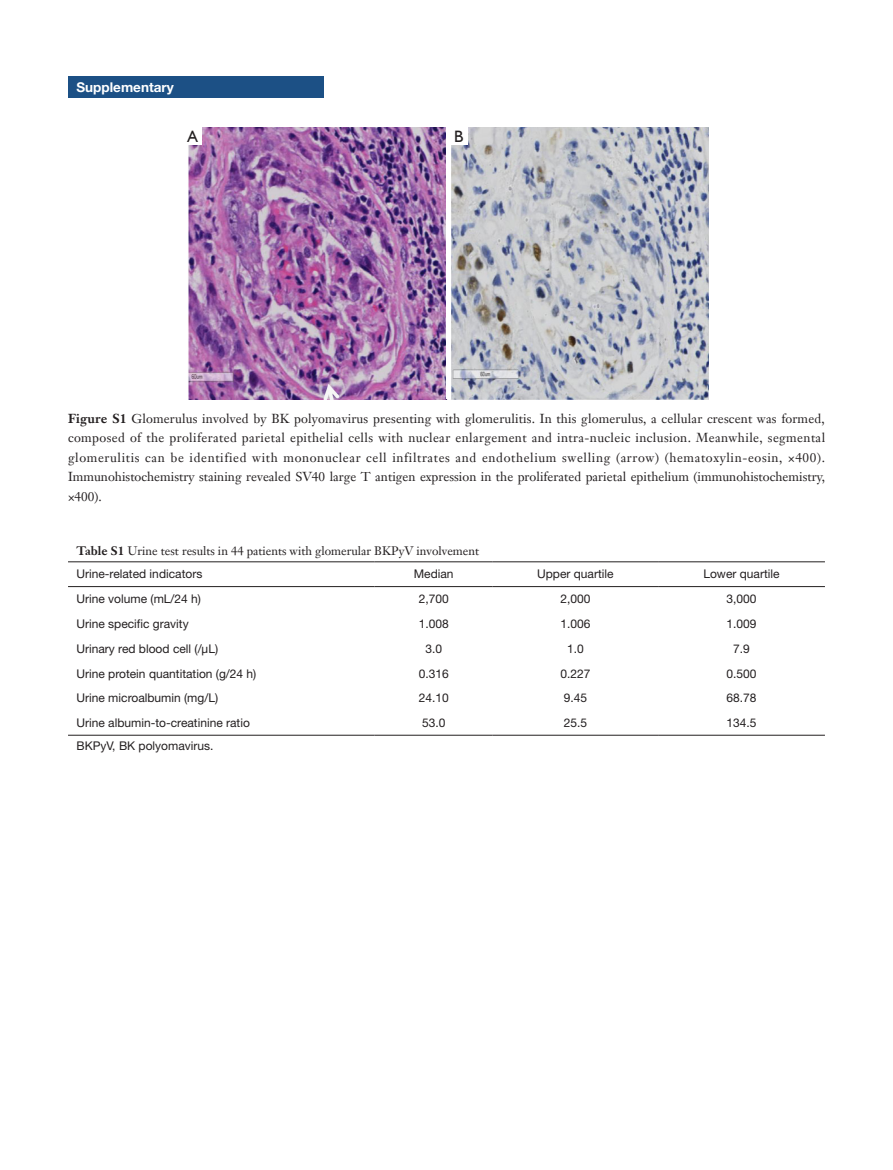
<style>
.page{position:relative;width:893px;height:1170px;background:#fff}
.page>*{position:absolute;margin:0;border:0;box-sizing:border-box;transform-origin:0 0}
.Cite{font:16.5px "Humanist 521 BT";color:#231f20}
.栏目{font:700 13.5px "Helvetica Neue LT Pro";color:#fff}
.t1{font:12.75px/19.5px "Janson Text LT";color:#231f20;text-align:justify}
.t2{font:12px "Helvetica Neue LT Pro";color:#231f20}
.表题字体{font:12px "Janson Text LT";color:#231f20}
.s1{font-weight:700}
</style>
<div class="page">
<hr style="left:68px;top:561px;width:307px;height:1px;background:#231f20">
<hr style="left:375px;top:561px;width:118px;height:1px;background:#231f20">
<hr style="left:493px;top:561px;width:165px;height:1px;background:#231f20">
<hr style="left:658px;top:561px;width:167px;height:1px;background:#231f20">
<hr style="left:68px;top:586px;width:307px;height:1px;background:#231f20">
<hr style="left:375px;top:586px;width:118px;height:1px;background:#231f20">
<hr style="left:493px;top:586px;width:165px;height:1px;background:#231f20">
<hr style="left:658px;top:586px;width:167px;height:1px;background:#231f20">
<hr style="left:68px;top:734px;width:307px;height:1px;background:#231f20">
<hr style="left:375px;top:734px;width:118px;height:1px;background:#231f20">
<hr style="left:493px;top:734px;width:165px;height:1px;background:#231f20">
<hr style="left:658px;top:734px;width:167px;height:1px;background:#231f20">
<div style="left:68px;top:77px;width:255px;height:21px;background:#1c5085"></div>
<img style="left:188px;top:128px;width:521px;height:271px">
<div style="left:184px;top:128px;width:17px;height:17px;background:#fff"></div>
<div style="left:450px;top:128px;width:17px;height:17px;background:#fff"></div>
<hr style="left:446px;top:128px;width:4px;height:271px;background:#fff">
<p class="栏目" style="left:77px;top:79px;width:99px">Supplementary</p>
<p class="Cite" style="left:187px;top:126px;width:12px">A</p>
<p class="Cite" style="left:454px;top:126px;width:11px">B</p>
<p class="t1" style="left:68px;top:408px;width:759px"><span class="s1">Figure S1</span> Glomerulus involved by BK polyomavirus presenting with glomerulitis. In this glomerulus, a cellular crescent was formed, composed of the proliferated parietal epithelial cells with nuclear enlargement and intra-nucleic inclusion. Meanwhile, segmental glomerulitis can be identified with mononuclear cell infiltrates and endothelium swelling (arrow) (hematoxylin-eosin, ×400).<br>Immunohistochemistry staining revealed SV40 large T antigen expression in the proliferated parietal epithelium (immunohistochemistry, ×400).</p>
<p class="表题字体" style="left:77px;top:543px;width:404px"><span class="s1">Table S1</span> Urine test results in 44 patients with glomerular BKPyV involvement</p>
<p class="t2" style="left:77px;top:566px;width:127px">Urine-related indicators</p>
<p class="t2" style="left:414px;top:566px;width:41px">Median</p>
<p class="t2" style="left:537px;top:566px;width:78px">Upper quartile</p>
<p class="t2" style="left:703px;top:566px;width:78px">Lower quartile</p>
<p class="t2" style="left:77px;top:591px;width:126px">Urine volume (mL/24 h)</p>
<p class="t2" style="left:419px;top:591px;width:32px">2,700</p>
<p class="t2" style="left:560px;top:591px;width:32px">2,000</p>
<p class="t2" style="left:726px;top:591px;width:32px">3,000</p>
<p class="t2" style="left:77px;top:616px;width:114px">Urine specific gravity</p>
<p class="t2" style="left:419px;top:616px;width:32px">1.008</p>
<p class="t2" style="left:560px;top:616px;width:32px">1.006</p>
<p class="t2" style="left:726px;top:616px;width:32px">1.009</p>
<p class="t2" style="left:77px;top:641px;width:143px">Urinary red blood cell (/μL)</p>
<p class="t2" style="left:425px;top:641px;width:18px">3.0</p>
<p class="t2" style="left:567px;top:641px;width:18px">1.0</p>
<p class="t2" style="left:733px;top:641px;width:18px">7.9</p>
<p class="t2" style="left:77px;top:665px;width:181px">Urine protein quantitation (g/24 h)</p>
<p class="t2" style="left:419px;top:665px;width:32px">0.316</p>
<p class="t2" style="left:560px;top:665px;width:32px">0.227</p>
<p class="t2" style="left:726px;top:665px;width:32px">0.500</p>
<p class="t2" style="left:77px;top:690px;width:143px">Urine microalbumin (mg/L)</p>
<p class="t2" style="left:419px;top:690px;width:32px">24.10</p>
<p class="t2" style="left:564px;top:690px;width:25px">9.45</p>
<p class="t2" style="left:726px;top:690px;width:32px">68.78</p>
<p class="t2" style="left:77px;top:715px;width:175px">Urine albumin-to-creatinine ratio</p>
<p class="t2" style="left:422px;top:715px;width:25px">53.0</p>
<p class="t2" style="left:564px;top:715px;width:25px">25.5</p>
<p class="t2" style="left:726px;top:715px;width:32px">134.5</p>
<p class="t2" style="left:77px;top:738px;width:138px">BKPyV, BK polyomavirus.</p>
</div>
